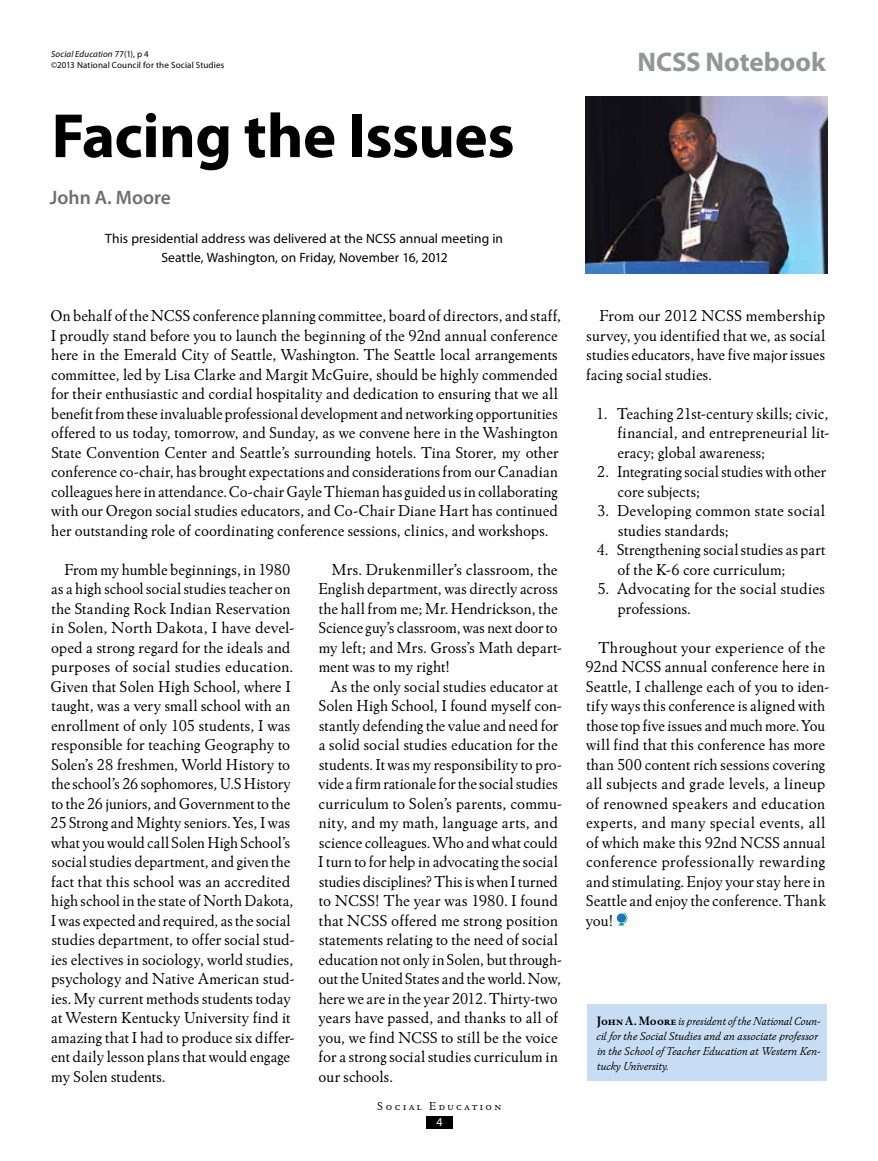
<style>
.page{position:relative;width:878px;height:1161px;background:#fff}
.page>*{position:absolute;margin:0;border:0;box-sizing:border-box;transform-origin:0 0}
.t1{font:700 63px "Myriad Pro";letter-spacing:-.01em;color:#000}
.t2{font:700 27px "Myriad Pro";color:#939598}
.t3{font:600 19.5px "Myriad Pro";color:#6d6e71}
.t4{font:16.5px/19.5px "Winchester New ITC";letter-spacing:.005em;color:#000}
.t5{font:13.5px/19.5px "Myriad Pro";letter-spacing:.005em;color:#000;text-align:center}
.t6{font:12px/15px "Winchester New ITC Book Italic OS";color:#000;scale:.94 1}
.t7{font:12px "Winchester New ITC Book SC";letter-spacing:.2em;color:#000}
.t8{font:12px "Myriad Pro";color:#fff}
.t9{font:9px/10.5px "Myriad Pro";letter-spacing:.015em;color:#000}
.s1{font-style:italic}
.s2{font-family:"Winchester New ITC Bold SC";font-size:12.75px}
</style>
<div class="page">
<div style="left:426px;top:1117px;width:26px;height:12px;background:#000"></div>
<svg style="left:618px;top:913px;width:10px;height:12px"></svg>
<svg style="left:616px;top:913px;width:10px;height:10px"></svg>
<div style="left:587px;top:1004px;width:240px;height:77px;background:#c7ddf3"></div>
<img style="left:585px;top:97px;width:242px;height:177px">
<p class="t9" style="left:51px;top:49px;width:175px"><span class="s1">Social Education</span> 77(1), p 4<br>©2013 National Council for the Social Studies</p>
<h2 class="t2" style="left:637px;top:44px;width:190px">NCSS Notebook</h2>
<h1 class="t1" style="left:52px;top:95px;width:464px">Facing the Issues</h1>
<p class="t3" style="left:50px;top:185px;width:123px">John A. Moore</p>
<p class="t5" style="left:105px;top:229px;width:399px">This presidential address was delivered at the NCSS annual meeting in<br>Seattle, Washington, on Friday, November 16, 2012</p>
<p class="t4" style="left:51px;top:306px;width:512px">On behalf of the NCSS conference planning committee, board of directors, and staff, I proudly stand before you to launch the beginning of the 92nd annual conference here in the Emerald City of Seattle, Washington. The Seattle local arrangements committee, led by Lisa Clarke and Margit McGuire, should be highly commended for their enthusiastic and cordial hospitality and dedication to ensuring that we all benefit from these invaluable professional development and networking opportunities offered to us today, tomorrow, and Sunday, as we convene here in the Washington State Convention Center and Seattle’s surrounding hotels. Tina Storer, my other conference co-chair, has brought expectations and considerations from our Canadian colleagues here in attendance. Co-chair Gayle Thieman has guided us in collaborating with our Oregon social studies educators, and Co-Chair Diane Hart has continued her outstanding role of coordinating conference sessions, clinics, and workshops.</p>
<p class="t4" style="left:50px;top:559px;width:246px;text-indent:14px">From my humble beginnings, in 1980 as a high school social studies teacher on the Standing Rock Indian Reservation in Solen, North Dakota, I have devel&shy;oped a strong regard for the ideals and purposes of social studies education.<br>Given that Solen High School, where I taught, was a very small school with an enrollment of only 105 students, I was responsible for teaching Geography to Solen’s 28 freshmen, World History to the school’s 26 sophomores, U.S History to the 26 juniors, and Government to the 25 Strong and Mighty seniors. Yes, I was what you would call Solen High School’s social studies department, and given the fact that this school was an accredited high school in the state of North Dakota, I was expected and required, as the social studies department, to offer social stud&shy;ies electives in sociology, world studies, psychology and Native American stud&shy;ies. My current methods students today at Western Kentucky University find it amazing that I had to produce six differ&shy;ent daily lesson plans that would engage my Solen students.</p>
<p class="t4" style="left:318px;top:559px;width:245px;text-indent:13px">Mrs. Drukenmiller’s classroom, the English department, was directly across the hall from me; Mr. Hendrickson, the Science guy’s classroom, was next door to my left; and Mrs. Gross’s Math depart&shy;ment was to my right!</p>
<p class="t4" style="left:318px;top:676px;width:245px;text-indent:12px">As the only social studies educator at Solen High School, I found myself con&shy;stantly defending the value and need for a solid social studies education for the students. It was my responsibility to pro&shy;vide a firm rationale for the social studies curriculum to Solen’s parents, commu&shy;nity, and my math, language arts, and science colleagues. Who and what could I turn to for help in advocating the social studies disciplines? This is when I turned to NCSS! The year was 1980. I found that NCSS offered me strong position statements relating to the need of social education not only in Solen, but through&shy;out the United States and the world. Now, here we are in the year 2012. Thirty-two years have passed, and thanks to all of you, we find NCSS to still be the voice for a strong social studies curriculum in our schools.</p>
<p class="t7" style="left:377px;top:1098px;width:125px">Social Education</p>
<p class="t8" style="left:436px;top:1115px;width:8px">4</p>
<p class="t4" style="left:586px;top:306px;width:241px;text-align:justify;text-indent:13px">From our 2012 NCSS membership survey, you identified that we, as social studies educators, have five major issues facing social studies.</p>
<p class="t4" style="left:617px;top:403px;width:213px;text-align:justify;text-indent:-21px">1. Teaching 21st-century skills; civic, financial, and entrepreneurial lit&shy;eracy; global awareness;</p>
<p class="t4" style="left:617px;top:462px;width:210px;text-indent:-20px">2. Integrating social studies with other core subjects;</p>
<p class="t4" style="left:618px;top:501px;width:208px;text-indent:-21px">3. Developing common state social studies standards;</p>
<p class="t4" style="left:617px;top:540px;width:209px;text-indent:-21px">4. Strengthening social studies as part of the K-6 core curriculum;</p>
<p class="t4" style="left:617px;top:579px;width:209px;text-indent:-20px">5. Advocating for the social studies professions.</p>
<p class="t4" style="left:585px;top:637px;width:246px;text-indent:13px">Throughout your experience of the 92nd NCSS annual conference here in Seattle, I challenge each of you to iden&shy;tify ways this conference is aligned with those top five issues and much more. You will find that this conference has more than 500 content rich sessions covering all subjects and grade levels, a lineup of renowned speakers and education experts, and many special events, all of which make this 92nd NCSS annual conference professionally rewarding and stimulating. Enjoy your stay here in Seattle and enjoy the conference. Thank you!</p>
<p class="t6" style="left:596px;top:1013px;width:240px"><span class="s2">John A. Moore</span> is president of theNational Coun&shy;cil for the Social Studies and an associate professor in the School of Teacher Education at Western Ken&shy;tucky University.</p>
</div>
